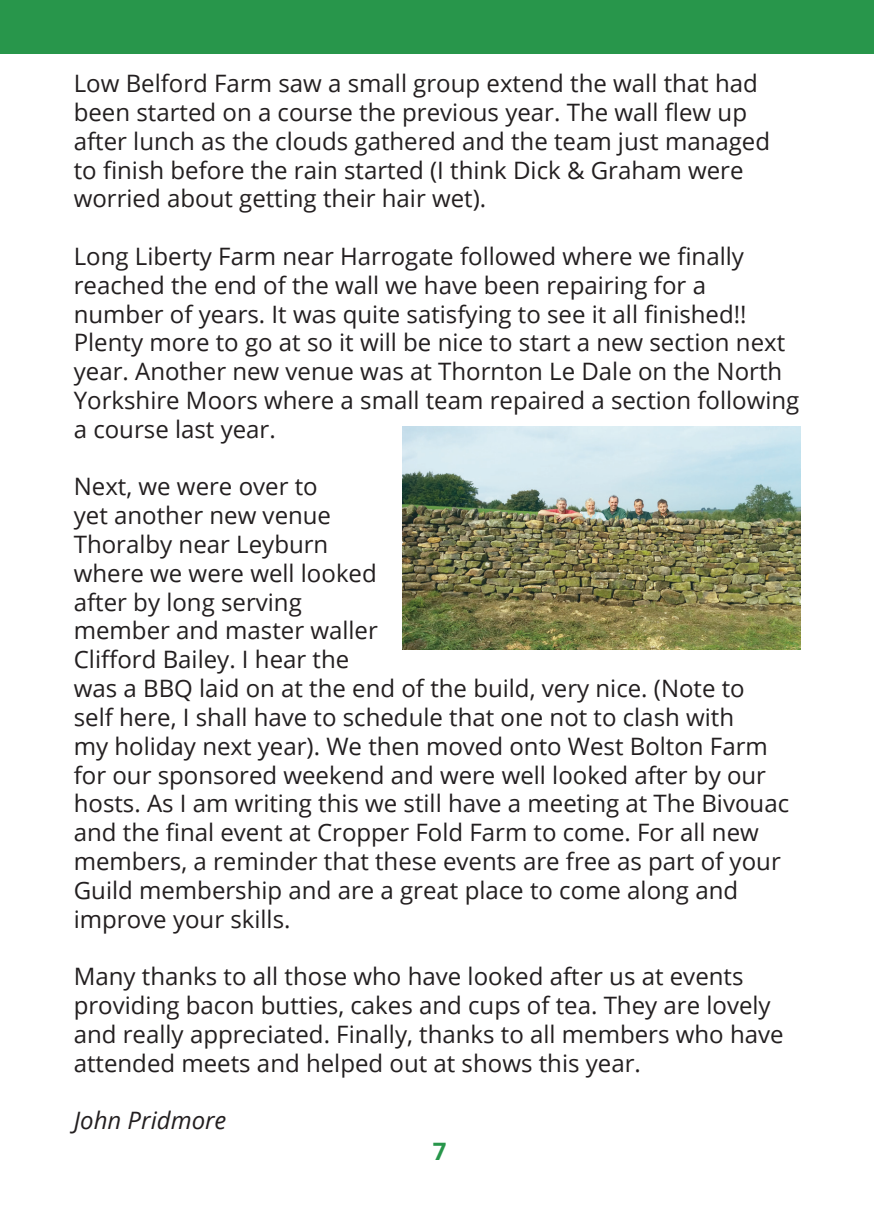
<style>
.page{position:relative;width:874px;height:1225px;background:#fff}
.page>*{position:absolute;margin:0;border:0;box-sizing:border-box;transform-origin:0 0}
.Article_paragraph{font:24px/28.8px "Open Sans";color:#231f20}
.Article_paragraph-2{font:italic 24px "Open Sans";color:#231f20}
.t1{font:700 24px "Open Sans";color:#28964b}
</style>
<div class="page">
<div style="left:0;top:0;width:873px;height:54px;background:#28964b"></div>
<img style="left:403px;top:426px;width:396px;height:223px">
<p class="Article_paragraph" style="left:74px;top:68px;width:697px">Low Belford Farm saw a small group extend the wall that had been started on a course the previous year. The wall flew up after lunch as the clouds gathered and the team just managed to finish before the rain started (I think Dick &amp; Graham were worried about getting their hair wet).</p>
<p class="Article_paragraph" style="left:74px;top:241px;width:726px">Long Liberty Farm near Harrogate followed where we finally reached the end of the wall we have been repairing for a number of years. It was quite satisfying to see it all finished!!<br>Plenty more to go at so it will be nice to start a new section next year. Another new venue was at Thornton Le Dale on the North Yorkshire Moors where a small team repaired a section following a course last year.</p>
<p class="Article_paragraph" style="left:74px;top:472px;width:716px">Next, we were over to<br>yet another new venue<br>Thoralby near Leyburn<br>where we were well looked<br>after by long serving<br>member and master waller<br>Clifford Bailey. I hear the<br>was a BBQ laid on at the end of the build, very nice. (Note to self here, I shall have to schedule that one not to clash with<br>my holiday next year). We then moved onto West Bolton Farm for our sponsored weekend and were well looked after by our hosts. As I am writing this we still have a meeting at The Bivouac and the final event at Cropper Fold Farm to come. For all new members, a reminder that these events are free as part of your Guild membership and are a great place to come along and improve your skills.</p>
<p class="Article_paragraph" style="left:74px;top:961px;width:711px">Many thanks to all those who have looked after us at events providing bacon butties, cakes and cups of tea. They are lovely and really appreciated. Finally, thanks to all members who have attended meets and helped out at shows this year.</p>
<p class="Article_paragraph-2" style="left:74px;top:1104px;width:154px">John Pridmore</p>
<p class="t1" style="left:433px;top:1134px;width:15px">7</p>
</div>
